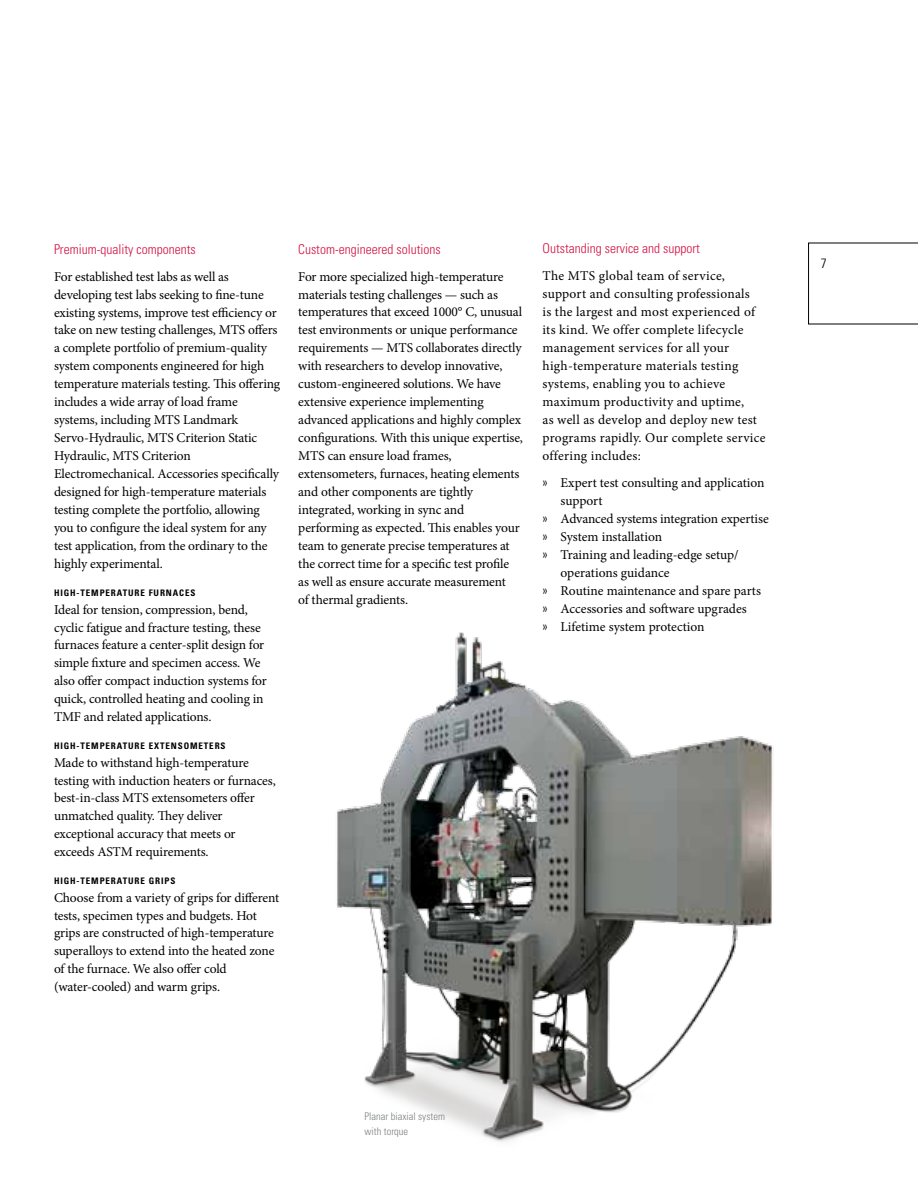
<style>
.page{position:relative;width:918px;height:1188px;background:#fff}
.page>*{position:absolute;margin:0;border:0;box-sizing:border-box;transform-origin:0 0}
.t1{font:13.5px/18px "Minion Pro";letter-spacing:-.01em;color:#000}
.t2{font:13.5px/18px "Minion Pro";letter-spacing:.02em;color:#000}
.t3{font:300 condensed 13.5px "Univers";color:#d31245}
.t4{font:300 condensed 13.5px "Univers";color:#000}
.t5{font:300 condensed 10.5px/15px "Univers";color:#7e8083}
.t6{font:700 condensed 9px "Univers";letter-spacing:.1em;color:#000}
.s1{font-family:"Univers";font-weight:300;font-stretch:condensed}
</style>
<div class="page">
<svg style="left:808px;top:243px;width:110px;height:81px"></svg>
<img style="left:337px;top:632px;width:436px;height:510px">
<p class="t3" style="left:54px;top:241px;width:143px">Premium-quality components</p>
<p class="t1" style="left:54px;top:267px;width:228px">For established test labs as well as developing test labs seeking to fine-tune existing systems, improve test efficiency or take on new testing challenges, MTS offers a complete portfolio of premium-quality system components engineered for high temperature materials testing. This offering includes a wide array of load frame systems, including MTS Landmark Servo-Hydraulic, MTS Criterion Static Hydraulic, MTS Criterion Electromechanical. Accessories specifically designed for high-temperature materials testing complete the portfolio, allowing you to configure the ideal system for any test application, from the ordinary to the highly experimental.</p>
<p class="t6" style="left:54px;top:587px;width:53px">HIGH-TEMPERATURE</p>
<p class="t6" style="left:149px;top:587px;width:7px">FURNACES</p>
<p class="t1" style="left:54px;top:600px;width:214px">Ideal for tension, compression, bend, cyclic fatigue and fracture testing, these furnaces feature a center-split design for simple fixture and specimen access. We also offer compact induction systems for quick, controlled heating and cooling in TMF and related applications.</p>
<p class="t6" style="left:54px;top:740px;width:53px">HIGH-TEMPERATURE</p>
<p class="t6" style="left:149px;top:740px;width:19px">EXTENSO</p>
<p class="t6" style="left:190px;top:740px;width:15px">METERS</p>
<p class="t1" style="left:54px;top:753px;width:223px">Made to withstand high-temperature testing with induction heaters or furnaces, best-in-class MTS extensometers offer unmatched quality. They deliver exceptional accuracy that meets or exceeds ASTM requirements.</p>
<p class="t6" style="left:54px;top:875px;width:53px">HIGH-TEMPERATURE</p>
<p class="t6" style="left:149px;top:875px;width:13px">GRIPS</p>
<p class="t1" style="left:54px;top:888px;width:227px">Choose from a variety of grips for different tests, specimen types and budgets. Hot grips are constructed of high-temperature superalloys to extend into the heated zone of the furnace. We also offer cold (water-cooled) and warm grips.</p>
<p class="t3" style="left:298px;top:241px;width:144px">Custom-engineered solutions</p>
<p class="t1" style="left:298px;top:267px;width:226px">For more specialized high-temperature materials testing challenges — such as temperatures that exceed 1000° C, unusual test environments or unique performance requirements — MTS collaborates directly with researchers to develop innovative, custom-engineered solutions. We have extensive experience implementing advanced applications and highly complex configurations. With this unique expertise, MTS can ensure load frames, extensometers, furnaces, heating elements and other components are tightly integrated, working in sync and performing as expected. This enables your team to generate precise temperatures at the correct time for a specific test profile as well as ensure accurate measurement<br>of thermal gradients.</p>
<p class="t3" style="left:543px;top:241px;width:159px">Outstanding service and support</p>
<p class="t2" style="left:543px;top:267px;width:225px">The MTS global team of service, support and consulting professionals<br>is the largest and most experienced of its kind. We offer complete lifecycle management services for all your high-temperature materials testing systems, enabling you to achieve maximum productivity and uptime,<br>as well as develop and deploy new test programs rapidly. Our complete service offering includes:</p>
<p class="t1" style="left:543px;top:474px;width:224px"><span class="s1">»</span> Expert test consulting and application</p>
<p class="t1" style="left:561px;top:492px;width:43px">support</p>
<p class="t1" style="left:543px;top:510px;width:228px"><span class="s1">»</span> Advanced systems integration expertise</p>
<p class="t1" style="left:543px;top:528px;width:121px"><span class="s1">»</span> System installation</p>
<p class="t1" style="left:543px;top:546px;width:198px"><span class="s1">»</span> Training and leading-edge setup/</p>
<p class="t1" style="left:561px;top:564px;width:111px">operations guidance</p>
<p class="t1" style="left:543px;top:582px;width:220px"><span class="s1">»</span> Routine maintenance and spare parts</p>
<p class="t1" style="left:543px;top:600px;width:206px"><span class="s1">»</span> Accessories and software upgrades</p>
<p class="t1" style="left:543px;top:618px;width:164px"><span class="s1">»</span> Lifetime system protection</p>
<p class="t5" style="left:365px;top:1109px;width:82px">Planar biaxial system with torque</p>
<p class="t4" style="left:821px;top:255px;width:7px">7</p>
</div>
